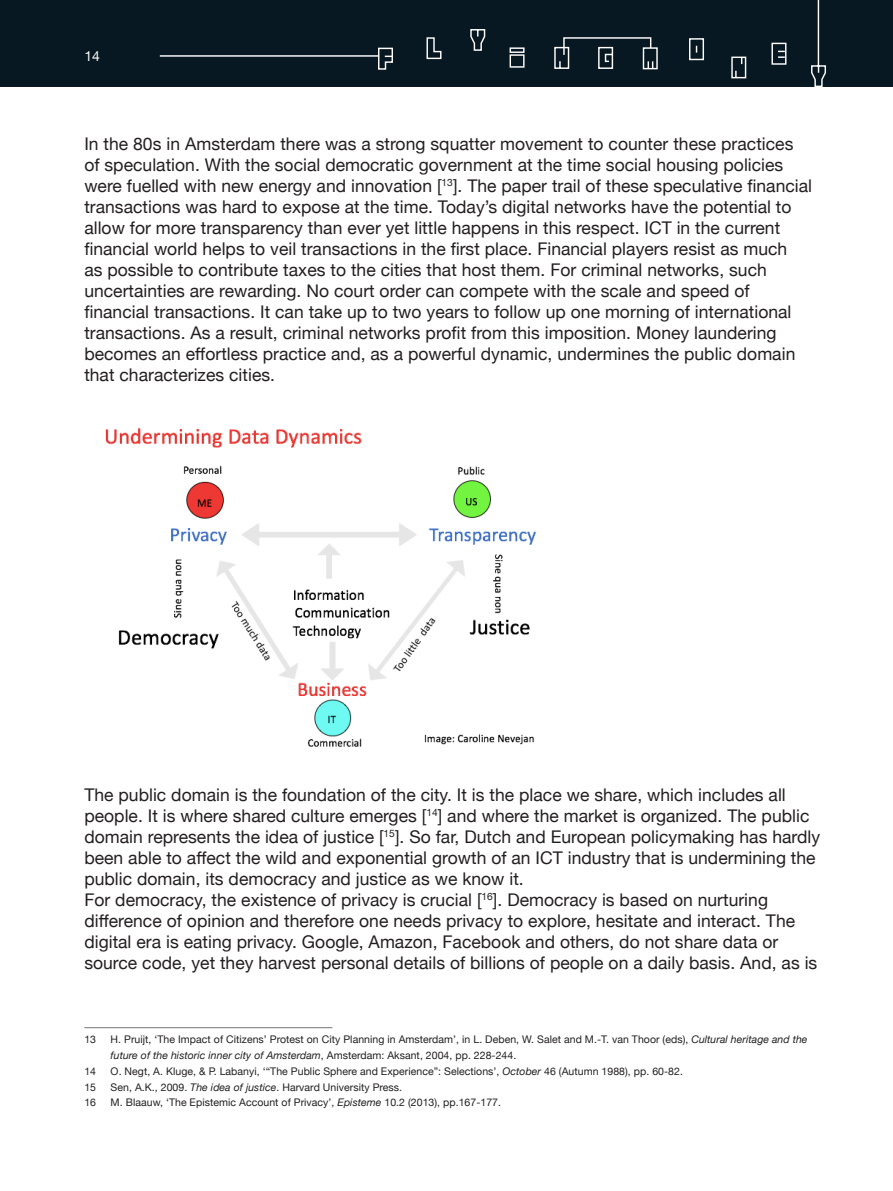
<style>
.page{position:relative;width:893px;height:1191px;background:#fff}
.page>*{position:absolute;margin:0;border:0;box-sizing:border-box;transform-origin:0 0}
.Bodytekst{font:17.5px/21px "Helvetica Neue";color:#231f20}
.t1{font:14px "Helvetica Neue";color:#fff}
.Voetnoot{font:10.5px/15.8px "Helvetica Neue";letter-spacing:.005em;color:#231f20}
.s1{font-style:italic}
</style>
<div class="page">
<img style="left:105px;top:428px;width:432px;height:319px">
<hr style="left:84px;top:1027px;width:248px;height:1px;background:#757679">
<div style="left:0;top:0;width:893px;height:87px;background:#071822"></div>
<svg style="left:159px;top:0;width:667px;height:87px"></svg>
<p class="t1" style="left:84px;top:46px;width:17px">14</p>
<p class="Bodytekst" style="left:84px;top:134px;width:729px">In the 80s in Amsterdam there was a strong squatter movement to counter these practices of speculation. With the social democratic government at the time social housing policies were fuelled with new energy and innovation [<sup>13</sup>]. The paper trail of these speculative financial transactions was hard to expose at the time. Today’s digital networks have the potential to allow for more transparency than ever yet little happens in this respect. ICT in the current financial world helps to veil transactions in the first place. Financial players resist as much<br>as possible to contribute taxes to the cities that host them. For criminal networks, such uncertainties are rewarding. No court order can compete with the scale and speed of financial transactions. It can take up to two years to follow up one morning of international transactions. As a result, criminal networks profit from this imposition. Money laundering becomes an effortless practice and, as a powerful dynamic, undermines the public domain that characterizes cities.</p>
<p class="Bodytekst" style="left:84px;top:785px;width:737px">The public domain is the foundation of the city. It is the place we share, which includes all people. It is where shared culture emerges [<sup>14</sup>] and where the market is organized. The public domain represents the idea of justice [<sup>15</sup>]. So far, Dutch and European policymaking has hardly been able to affect the wild and exponential growth of an ICT industry that is undermining the public domain, its democracy and justice as we know it.</p>
<p class="Bodytekst" style="left:84px;top:890px;width:734px">For democracy, the existence of privacy is crucial [<sup>16</sup>]. Democracy is based on nurturing difference of opinion and therefore one needs privacy to explore, hesitate and interact. The digital era is eating privacy. Google, Amazon, Facebook and others, do not share data or source code, yet they harvest personal details of billions of people on a daily basis. And, as is</p>
<p class="Voetnoot" style="left:84px;top:1032px;width:13px">13</p>
<p class="Voetnoot" style="left:111px;top:1032px;width:698px">H. Pruijt, ‘The Impact of Citizens’ Protest on City Planning in Amsterdam’, in L. Deben, W. Salet and M.-T. van Thoor (eds), <span class="s1">Cultural heritage and the future of the historic inner city of Amsterdam</span>, Amsterdam: Aksant, 2004, pp. 228-244.</p>
<p class="Voetnoot" style="left:84px;top:1064px;width:13px">14</p>
<p class="Voetnoot" style="left:111px;top:1064px;width:574px">O. Negt, A. Kluge, &amp; P. Labanyi, ‘“The Public Sphere and Experience”: Selections’, <span class="s1">October</span> 46 (Autumn 1988), pp. 60-82.</p>
<p class="Voetnoot" style="left:84px;top:1079px;width:13px">15</p>
<p class="Voetnoot" style="left:111px;top:1079px;width:293px">Sen, A.K., 2009. <span class="s1">The idea of justice</span>. Harvard University Press.</p>
<p class="Voetnoot" style="left:84px;top:1095px;width:13px">16</p>
<p class="Voetnoot" style="left:111px;top:1095px;width:392px">M. Blaauw, ‘The Epistemic Account of Privacy’, <span class="s1">Episteme</span> 10.2 (2013), pp.167-177.</p>
</div>
